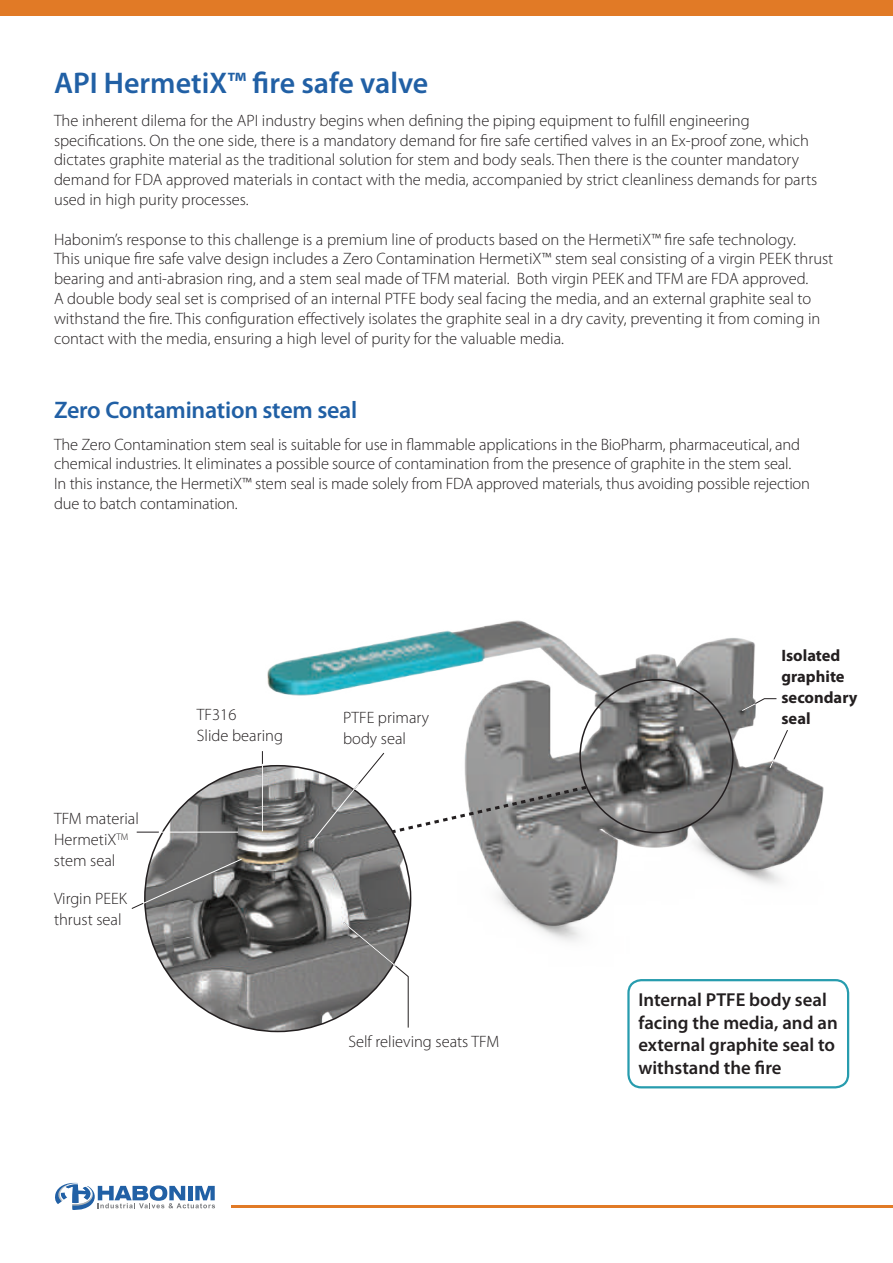
<style>
.page{position:relative;width:893px;height:1263px;background:#fff}
.page>*{position:absolute;margin:0;border:0;box-sizing:border-box;transform-origin:0 0}
.t1{font:600 30px "Myriad Pro";color:#2160a5}
.t2{font:600 24px "Myriad Pro";letter-spacing:-.01em;color:#2160a5}
.t3{font:600 18.75px/22.5px "Myriad Pro";color:#231f20}
.t4{font:300 16.5px/19.8px "Myriad Pro";color:#231f20}
.t5{font:700 16.5px/21px "Myriad Pro";color:#231f20}
</style>
<div class="page">
<img style="left:261px;top:620px;width:563px;height:321px">
<div style="left:0;top:0;width:893px;height:15px;background:#e17a26"></div>
<svg style="left:55px;top:1183px;width:160px;height:27px"></svg>
<hr style="left:231px;top:1205px;width:662px;height:3px;background:#e17a26">
<div style="left:627px;top:979px;width:222px;height:109px;border:2px solid #279cae;border-radius:13px"></div>
<img style="left:145px;top:766px;width:266px;height:265px;border-radius:133px">
<svg style="left:137px;top:832px;width:22px;height:1px"></svg>
<hr style="left:159px;top:832px;width:79px;height:1px;background:#fff">
<svg style="left:131px;top:858px;width:112px;height:51px;background:#80807f"></svg>
<svg style="left:310px;top:752px;width:280px;height:92px"></svg>
<hr style="left:262px;top:751px;width:1px;height:79px;background:#231f20">
<hr style="left:262px;top:764px;width:1px;height:67px;background:#fff">
<svg style="left:342px;top:921px;width:67px;height:107px"></svg>
<svg style="left:741px;top:698px;width:36px;height:14px"></svg>
<svg style="left:769px;top:729px;width:19px;height:40px"></svg>
<h1 class="t1" style="left:54px;top:64px;width:376px">API HermetiX™ fire safe valve</h1>
<p class="t4" style="left:54px;top:110px;width:765px">The inherent dilema for the API industry begins when defining the piping equipment to fulfill engineering specifications. On the one side, there is a mandatory demand for fire safe certified valves in an Ex-proof zone, which dictates graphite material as the traditional solution for stem and body seals. Then there is the counter mandatory demand for FDA approved materials in contact with the media, accompanied by strict cleanliness demands for parts used in high purity processes.</p>
<p class="t4" style="left:54px;top:229px;width:781px">Habonim’s response to this challenge is a premium line of products based on the HermetiX™ fire safe technology.<br>This unique fire safe valve design includes a Zero Contamination HermetiX™ stem seal consisting of a virgin PEEK thrust bearing and anti-abrasion ring, and a stem seal made of TFM material. Both virgin PEEK and TFM are FDA approved.<br>A double body seal set is comprised of an internal PTFE body seal facing the media, and an external graphite seal to withstand the fire. This configuration effectively isolates the graphite seal in a dry cavity, preventing it from coming in contact with the media, ensuring a high level of purity for the valuable media.</p>
<h2 class="t2" style="left:54px;top:395px;width:305px">Zero Contamination stem seal</h2>
<p class="t4" style="left:54px;top:434px;width:758px">The Zero Contamination stem seal is suitable for use in flammable applications in the BioPharm, pharmaceutical, and chemical industries. It eliminates a possible source of contamination from the presence of graphite in the stem seal.<br>In this instance, the HermetiX™ stem seal is made solely from FDA approved materials, thus avoiding possible rejection due to batch contamination.</p>
<p class="t4" style="left:54px;top:808px;width:86px;line-height:21px">TFM material<br>HermetiX<sup>TM </sup>stem seal</p>
<p class="t4" style="left:54px;top:888px;width:75px;line-height:21px">Virgin PEEK thrust seal</p>
<p class="t4" style="left:197px;top:703px;width:88px;line-height:21px">TF316<br>Slide bearing</p>
<p class="t4" style="left:343px;top:707px;width:88px;line-height:21px">PTFE primary body seal</p>
<p class="t4" style="left:348px;top:1032px;width:152px">Self relieving seats TFM</p>
<p class="t5" style="left:781px;top:644px;width:78px">Isolated graphite secondary seal</p>
<p class="t3" style="left:638px;top:988px;width:201px">Internal PTFE body seal facing the media, and an external graphite seal to withstand the fire</p>
</div>
